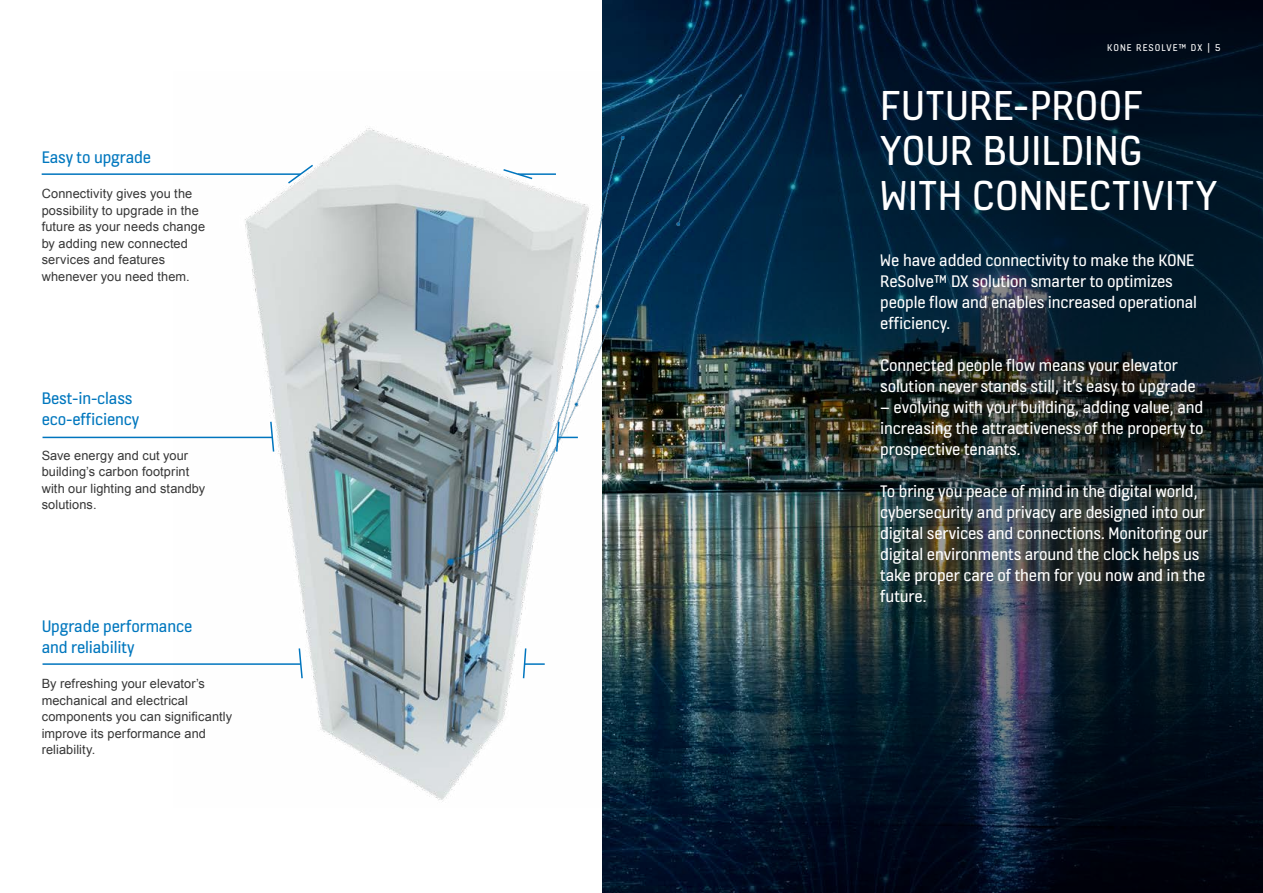
<style>
.page{position:relative;width:1263px;height:893px;background:#fff}
.page>*{position:absolute;margin:0;border:0;box-sizing:border-box;transform-origin:0 0}
.t1{font:45px/45px "KONE Information";color:#fff}
.t2{font:18px/21px "KONE Information";letter-spacing:-.01em;color:#fff}
.t3{font:18px/21px "KONE Information";letter-spacing:-.01em;color:#0077be}
.t4{font:12.75px/16.5px "Arial";letter-spacing:.01em;color:#363636}
.t5{font:10.5px "KONE Information";letter-spacing:.1em;color:#fff}
</style>
<div class="page">
<img style="left:638px;top:0;width:625px;height:893px">
<img style="left:173px;top:71px;width:569px;height:737px">
<hr style="left:43px;top:663px;width:258px;height:2px;background:#0075be">
<hr style="left:43px;top:437px;width:229px;height:1px;background:#0075be">
<hr style="left:525px;top:663px;width:20px;height:2px;background:#0075be">
<hr style="left:518px;top:173px;width:38px;height:2px;background:#0075be">
<hr style="left:42px;top:173px;width:259px;height:2px;background:#0075be">
<svg style="left:298px;top:647px;width:6px;height:33px"></svg>
<svg style="left:269px;top:420px;width:6px;height:33px"></svg>
<svg style="left:286px;top:163px;width:29px;height:22px"></svg>
<svg style="left:522px;top:647px;width:5px;height:33px"></svg>
<svg style="left:555px;top:420px;width:23px;height:33px"></svg>
<svg style="left:502px;top:168px;width:32px;height:12px"></svg>
<p class="t3" style="left:42px;top:148px;width:111px">Easy to upgrade</p>
<p class="t4" style="left:42px;top:186px;width:165px">Connectivity gives you the possibility to upgrade in the future as your needs change by adding new connected services and features whenever you need them.</p>
<p class="t3" style="left:42px;top:388px;width:99px">Best-in-class eco-efficiency</p>
<p class="t4" style="left:42px;top:447px;width:165px">Save energy and cut your building’s carbon footprint with our lighting and standby solutions.</p>
<p class="t3" style="left:42px;top:617px;width:152px">Upgrade performance and reliability</p>
<p class="t4" style="left:42px;top:676px;width:192px">By refreshing your elevator’s mechanical and electrical components you can significantly improve its performance and reliability.</p>
<p class="t5" style="left:1107px;top:40px;width:115px">KONE RESOLVE™ DX | 5</p>
<h1 class="t1" style="left:880px;top:85px;width:339px">FUTURE-PROOF<br>YOUR BUILDING<br>WITH CONNECTIVITY</h1>
<p class="t2" style="left:880px;top:251px;width:318px">We have added connectivity to make the KONE ReSolve™ DX solution smarter to optimizes people flow and enables increased operational efficiency.</p>
<p class="t2" style="left:880px;top:356px;width:317px">Connected people flow means your elevator solution never stands still, it’s easy to upgrade</p>
<p class="t2" style="left:880px;top:398px;width:325px;text-align:justify">– evolving with your building, adding value, and increasing the attractiveness of the property to prospective tenants.</p>
<p class="t2" style="left:880px;top:482px;width:329px">To bring you peace of mind in the digital world, cybersecurity and privacy are designed into our digital services and connections. Monitoring our digital environments around the clock helps us take proper care of them for you now and in the future.</p>
</div>
